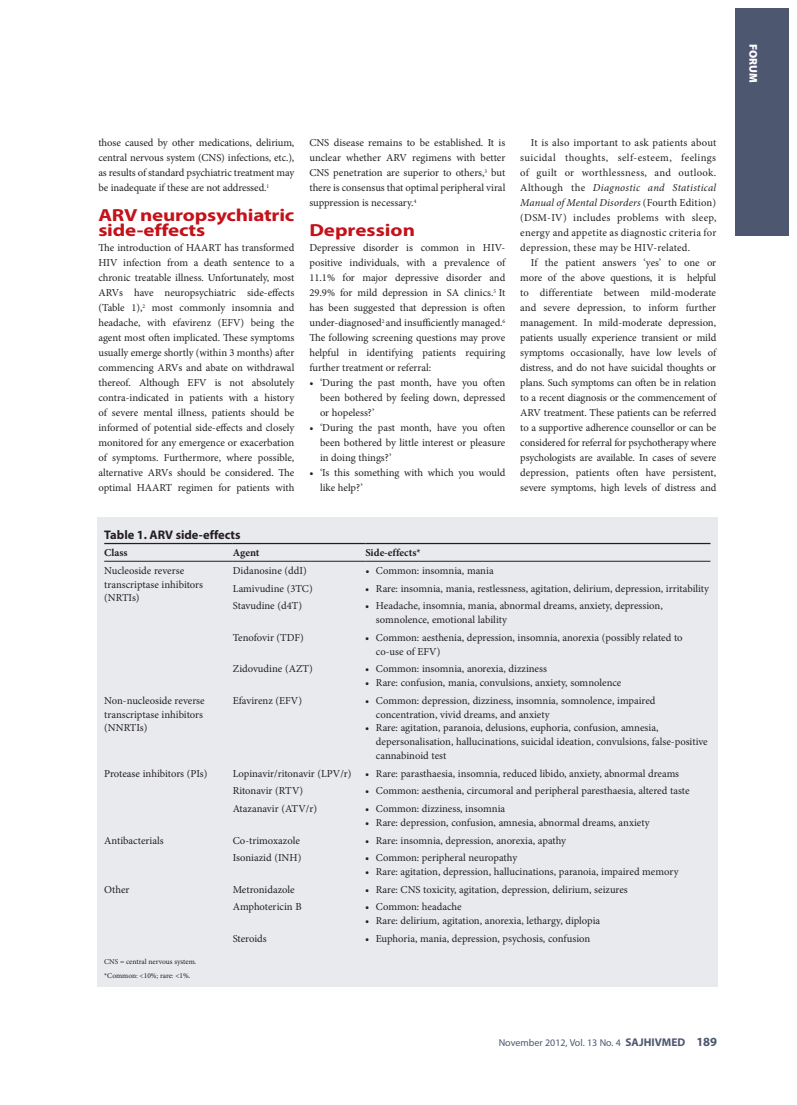
<style>
.page{position:relative;width:797px;height:1105px;background:#fff}
.page>*{position:absolute;margin:0;border:0;box-sizing:border-box;transform-origin:0 0}
.t1{font:700 17.5px/15px "Myriad Pro";letter-spacing:-.01em;color:#c4121a;scale:1.2 1}
.t2{font:700 12.5px "Myriad Pro";color:#231f20}
.t3{font:900 11.25px "Myriad Pro";color:#fff}
.t4{font:10.62px/15px "Minion Pro";color:#231f20;text-align:justify}
.t5{font:700 10.62px "Minion Pro";color:#231f20}
.t6{font:10px "Myriad Pro";color:#4d5770}
.t7{font:7.5px/14.6px "Minion Pro";color:#231f20}
.s1{font-style:italic}
.s2{font-weight:700;font-size:11.25px}
.s3{font-weight:700;font-size:12.5px}
</style>
<div class="page">
<div style="left:735px;top:9px;width:53px;height:227px;background:#4d5770"></div>
<div style="left:97px;top:517px;width:620px;height:469px;background:#e9eaee"></div>
<hr style="left:104px;top:543px;width:129px;height:1px;background:#231f20">
<hr style="left:233px;top:543px;width:132px;height:1px;background:#231f20">
<hr style="left:365px;top:543px;width:345px;height:1px;background:#231f20">
<hr style="left:104px;top:561px;width:129px;height:1px;background:#231f20">
<hr style="left:233px;top:561px;width:132px;height:1px;background:#231f20">
<hr style="left:365px;top:561px;width:345px;height:1px;background:#231f20">
<p class="t4" style="left:98px;top:135px;width:197px">those caused by other medications, delirium, central nervous system (CNS) infections, etc.), as results of standard psychiatric treatment may be inadequate if these are not addressed.<sup>1</sup></p>
<h1 class="t1" style="left:98px;top:207px;width:165px">ARV neuropsychiatric side-effects</h1>
<p class="t4" style="left:98px;top:240px;width:197px">The introduction of HAART has transformed HIV infection from a death sentence to a chronic treatable illness. Unfortunately, most ARVs have neuropsychiatric side-effects (Table 1),<sup>2</sup> most commonly insomnia and headache, with efavirenz (EFV) being the agent most often implicated. These symptoms usually emerge shortly (within 3 months) after commencing ARVs and abate on withdrawal thereof. Although EFV is not absolutely contra-indicated in patients with a history of severe mental illness, patients should be informed of potential side-effects and closely monitored for any emergence or exacerbation of symptoms. Furthermore, where possible, alternative ARVs should be considered. The optimal HAART regimen for patients with</p>
<p class="t4" style="left:309px;top:135px;width:197px">CNS disease remains to be established. It is unclear whether ARV regimens with better CNS penetration are superior to others,<sup>3</sup> but there is consensus that optimal peripheral viral suppression is necessary.<sup>4</sup></p>
<h1 class="t1" style="left:309px;top:222px;width:89px">Depression</h1>
<p class="t4" style="left:309px;top:240px;width:197px">Depressive disorder is common in HIV&shy;positive individuals, with a prevalence of 11.1% for major depressive disorder and 29.9% for mild depression in SA clinics.<sup>5</sup> It has been suggested that depression is often under-diagnosed<sup>2</sup> and insufficiently managed.<sup>6<br></sup>The following screening questions may prove helpful in identifying patients requiring further treatment or referral:</p>
<p class="t4" style="left:320px;top:375px;width:187px;text-indent:-11px">• ‘During the past month, have you often been bothered by feeling down, depressed or hopeless?’</p>
<p class="t4" style="left:320px;top:420px;width:187px;text-indent:-11px">• ‘During the past month, have you often been bothered by little interest or pleasure in doing things?’</p>
<p class="t4" style="left:320px;top:465px;width:187px;text-indent:-11px">• ‘Is this something with which you would like help?’</p>
<p class="t4" style="left:520px;top:135px;width:198px;text-indent:11px">It is also important to ask patients about suicidal thoughts, self-esteem, feelings of guilt or worthlessness, and outlook.<br>Although the <span class="s1">Diagnostic and Statistical Manual of Mental Disorders</span> (Fourth Edition) (DSM-IV) includes problems with sleep, energy and appetite as diagnostic criteria for depression, these may be HIV-related.</p>
<p class="t4" style="left:520px;top:255px;width:197px;text-indent:11px">If the patient answers ‘yes’ to one or more of the above questions, it is helpful to differentiate between mild-moderate and severe depression, to inform further management. In mild-moderate depression, patients usually experience transient or mild symptoms occasionally, have low levels of distress, and do not have suicidal thoughts or plans. Such symptoms can often be in relation to a recent diagnosis or the commencement of ARV treatment. These patients can be referred to a supportive adherence counsellor or can be considered for referral for psychotherapy where psychologists are available. In cases of severe depression, patients often have persistent, severe symptoms, high levels of distress and</p>
<p class="t2" style="left:104px;top:526px;width:138px">Table 1. ARV side-effects</p>
<p class="t5" style="left:104px;top:545px;width:25px">Class</p>
<p class="t5" style="left:233px;top:545px;width:28px">Agent</p>
<p class="t5" style="left:365px;top:545px;width:57px">Side-effects*</p>
<p class="t4" style="left:104px;top:564px;width:100px;line-height:13.8px;text-align:left">Nucleoside reverse transcriptase inhibitors (NRTIs)</p>
<p class="t4" style="left:233px;top:563px;width:75px">Didanosine (ddI)</p>
<p class="t4" style="left:365px;top:563px;width:130px">• Common: insomnia, mania</p>
<p class="t4" style="left:233px;top:581px;width:81px">Lamivudine (3TC)</p>
<p class="t4" style="left:365px;top:581px;width:345px">• Rare: insomnia, mania, restlessness, agitation, delirium, depression, irritability</p>
<p class="t4" style="left:233px;top:599px;width:71px">Stavudine (d4T)</p>
<p class="t4" style="left:376px;top:599px;width:288px;line-height:13.8px;text-indent:-11px">• Headache, insomnia, mania, abnormal dreams, anxiety, depression, somnolence, emotional lability</p>
<p class="t4" style="left:233px;top:630px;width:73px">Tenofovir (TDF)</p>
<p class="t4" style="left:376px;top:631px;width:308px;line-height:13.8px;text-indent:-11px">• Common: aesthenia, depression, insomnia, anorexia (possibly related to co-use of EFV)</p>
<p class="t4" style="left:233px;top:661px;width:81px">Zidovudine (AZT)</p>
<p class="t4" style="left:365px;top:661px;width:183px">• Common: insomnia, anorexia, dizziness</p>
<p class="t4" style="left:365px;top:675px;width:258px">• Rare: confusion, mania, convulsions, anxiety, somnolence</p>
<p class="t4" style="left:104px;top:694px;width:102px;line-height:13.8px;text-align:left">Non-nucleoside reverse transcriptase inhibitors (NNRTIs)</p>
<p class="t4" style="left:233px;top:693px;width:71px">Efavirenz (EFV)</p>
<p class="t4" style="left:376px;top:694px;width:281px;line-height:13.8px;text-indent:-11px">• Common: depression, dizziness, insomnia, somnolence, impaired concentration, vivid dreams, and anxiety</p>
<p class="t4" style="left:376px;top:721px;width:333px;line-height:13.8px;text-align:left;text-indent:-11px">• Rare: agitation, paranoia, delusions, euphoria, confusion, amnesia, depersonalisation, hallucinations, suicidal ideation, convulsions, false-positive cannabinoid test</p>
<p class="t4" style="left:104px;top:766px;width:105px">Protease inhibitors (PIs)</p>
<p class="t4" style="left:233px;top:766px;width:120px">Lopinavir/ritonavir (LPV/r)</p>
<p class="t4" style="left:365px;top:766px;width:315px">• Rare: parasthaesia, insomnia, reduced libido, anxiety, abnormal dreams</p>
<p class="t4" style="left:233px;top:783px;width:72px">Ritonavir (RTV)</p>
<p class="t4" style="left:365px;top:783px;width:326px">• Common: aesthenia, circumoral and peripheral paresthaesia, altered taste</p>
<p class="t4" style="left:233px;top:801px;width:86px">Atazanavir (ATV/r)</p>
<p class="t4" style="left:365px;top:801px;width:141px">• Common: dizziness, insomnia</p>
<p class="t4" style="left:365px;top:815px;width:286px">• Rare: depression, confusion, amnesia, abnormal dreams, anxiety</p>
<p class="t4" style="left:104px;top:833px;width:61px">Antibacterials</p>
<p class="t4" style="left:233px;top:833px;width:69px">Co-trimoxazole</p>
<p class="t4" style="left:365px;top:833px;width:202px">• Rare: insomnia, depression, anorexia, apathy</p>
<p class="t4" style="left:233px;top:850px;width:70px">Isoniazid (INH)</p>
<p class="t4" style="left:365px;top:850px;width:153px">• Common: peripheral neuropathy</p>
<p class="t4" style="left:365px;top:864px;width:315px">• Rare: agitation, depression, hallucinations, paranoia, impaired memory</p>
<p class="t4" style="left:104px;top:882px;width:27px">Other</p>
<p class="t4" style="left:233px;top:882px;width:64px">Metronidazole</p>
<p class="t4" style="left:365px;top:882px;width:264px">• Rare: CNS toxicity, agitation, depression, delirium, seizures</p>
<p class="t4" style="left:233px;top:899px;width:70px">Amphotericin B</p>
<p class="t4" style="left:365px;top:899px;width:98px">• Common: headache</p>
<p class="t4" style="left:365px;top:913px;width:236px">• Rare: delirium, agitation, anorexia, lethargy, diplopia</p>
<p class="t4" style="left:233px;top:931px;width:35px">Steroids</p>
<p class="t4" style="left:365px;top:931px;width:227px">• Euphoria, mania, depression, psychosis, confusion</p>
<p class="t7" style="left:104px;top:954px;width:94px">CNS = central nervous system. *Common: &lt;10%; rare: &lt;1%.</p>
<p class="t6" style="left:498px;top:1036px;width:220px">November 2012, Vol. 13 No. 4 <span class="s2">SAJHIVMED</span> <span class="s3">189</span></p>
<p class="t3" style="left:759px;top:44px;width:40px;rotate:90deg">FORUM</p>
</div>
